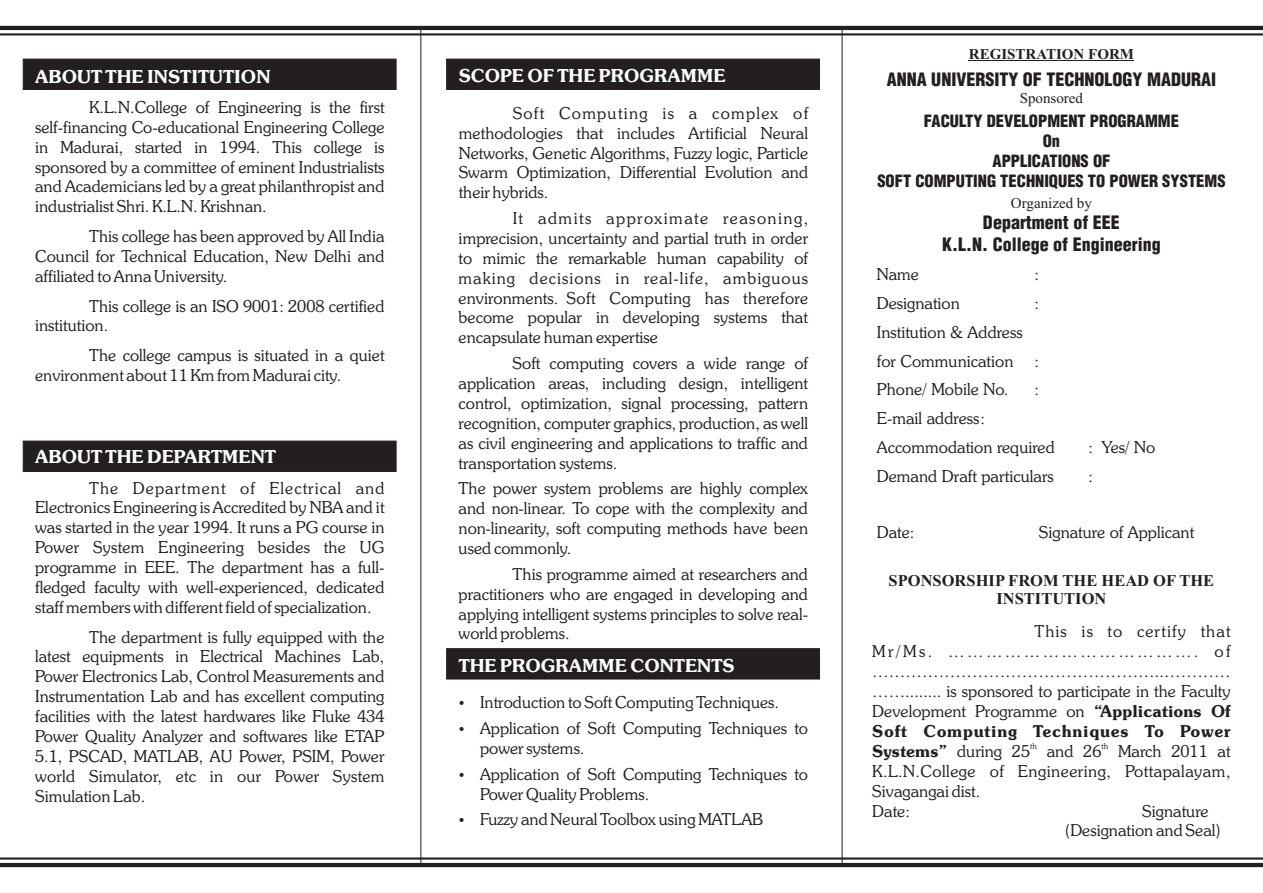
<style>
.page{position:relative;width:1263px;height:893px;background:#fff}
.page>*{position:absolute;margin:0;border:0;box-sizing:border-box;transform-origin:0 0}
.t1{font:600 18px "Souvenir IT Cby BT";color:#fff}
.t2{font:18px/22px "Switzerland Cond Black";color:#231f20;text-align:center}
.t3{font:300 16.5px/19.8px "Souvenir IT Cby BT";color:#231f20;text-align:justify}
.t4{font:16.5px/20.1px "Switzerland Cond Black";color:#231f20;text-align:center}
.t5{font:700 16.5px/18.3px "Times New Roman";color:#231f20;text-align:center}
.t6{font:15px "Times New Roman";color:#231f20}
.t7{font:700 15px "Times New Roman";color:#231f20}
.t8{font:300 8.25px "Souvenir IT Cby BT";color:#231f20}
.s1{font-weight:600}
</style>
<div class="page">
<div style="left:446px;top:648px;width:374px;height:31px;background:#231f20"></div>
<div style="left:446px;top:59px;width:374px;height:31px;background:#231f20"></div>
<div style="left:23px;top:441px;width:373px;height:31px;background:#231f20"></div>
<div style="left:23px;top:59px;width:373px;height:31px;background:#231f20"></div>
<hr style="left:969px;top:61px;width:165px;height:1px;background:#231f20">
<hr style="left:0;top:26px;width:1263px;height:4px;background:#231f20">
<hr style="left:0;top:33px;width:1263px;height:2px;background:#231f20">
<hr style="left:0;top:863px;width:1263px;height:4px;background:#231f20">
<hr style="left:0;top:857px;width:1263px;height:3px;background:#231f20">
<p class="t1" style="left:35px;top:69px;width:237px">ABOUT THE INSTITUTION</p>
<p class="t3" style="left:35px;top:99px;width:351px;text-indent:54px">K.L.N.College of Engineering is the first self-financing Co-educational Engineering College in Madurai, started in 1994. This college is sponsored by a committee of eminent Industrialists and Academicians led by a great philanthropist and industrialist Shri. K.L.N. Krishnan.</p>
<p class="t3" style="left:35px;top:228px;width:351px;text-indent:54px">This college has been approved by All India Council for Technical Education, New Delhi and affiliated to Anna University.</p>
<p class="t3" style="left:35px;top:297px;width:351px;text-indent:54px">This college is an ISO 9001: 2008 certified institution.</p>
<p class="t3" style="left:35px;top:347px;width:351px;text-indent:54px">The college campus is situated in a quiet environment about 11 Km from Madurai city.</p>
<p class="t1" style="left:35px;top:450px;width:242px">ABOUT THE DEPARTMENT</p>
<p class="t3" style="left:35px;top:479px;width:351px;text-indent:54px">The Department of Electrical and Electronics Engineering is Accredited by NBA and it was started in the year 1994. It runs a PG course in Power System Engineering besides the UG programme in EEE. The department has a full&shy;fledged faculty with well-experienced, dedicated staff members with different field of specialization.</p>
<p class="t3" style="left:35px;top:628px;width:351px;text-indent:54px">The department is fully equipped with the latest equipments in Electrical Machines Lab, Power Electronics Lab, Control Measurements and Instrumentation Lab and has excellent computing facilities with the latest hardwares like Fluke 434<br>Power Quality Analyzer and softwares like ETAP 5.1, PSCAD, MATLAB, AU Power, PSIM, Power world Simulator, etc in our Power System Simulation Lab.</p>
<p class="t1" style="left:459px;top:69px;width:269px">SCOPE OF THE PROGRAMME</p>
<p class="t3" style="left:459px;top:105px;width:351px;text-indent:54px">Soft Computing is a complex of methodologies that includes Artificial Neural Networks, Genetic Algorithms, Fuzzy logic, Particle Swarm Optimization, Differential Evolution and their hybrids.</p>
<p class="t3" style="left:459px;top:210px;width:351px;text-indent:54px">It admits approximate reasoning, imprecision, uncertainty and partial truth in order to mimic the remarkable human capability of making decisions in real-life, ambiguous environments. Soft Computing has therefore become popular in developing systems that encapsulate human expertise</p>
<p class="t3" style="left:459px;top:355px;width:351px;text-indent:54px">Soft computing covers a wide range of application areas, including design, intelligent control, optimization, signal processing, pattern recognition, computer graphics, production, as well as civil engineering and applications to traffic and transportation systems.</p>
<p class="t3" style="left:459px;top:480px;width:351px">The power system problems are highly complex and non-linear. To cope with the complexity and non-linearity, soft computing methods have been used commonly.</p>
<p class="t3" style="left:459px;top:566px;width:351px;text-indent:54px">This programme aimed at researchers and practitioners who are engaged in developing and applying intelligent systems principles to solve real&shy;world problems.</p>
<p class="t1" style="left:459px;top:658px;width:278px">THE PROGRAMME CONTENTS</p>
<p class="t3" style="left:480px;top:691px;width:330px;line-height:25.8px">Introduction to Soft Computing Techniques.<br>Application of Soft Computing Techniques to</p>
<p class="t3" style="left:480px;top:737px;width:330px;line-height:25.8px">power systems.<br>Application of Soft Computing Techniques to</p>
<p class="t3" style="left:480px;top:782px;width:285px;line-height:25.8px">Power Quality Problems.<br>Fuzzy and Neural Toolbox using MATLAB</p>
<p class="t7" style="left:969px;top:49px;width:167px">REGISTRATION FORM</p>
<p class="t2" style="left:887px;top:70px;width:331px">ANNA UNIVERSITY OF TECHNOLOGY MADURAI</p>
<p class="t6" style="left:1020px;top:93px;width:65px">Sponsored</p>
<p class="t4" style="left:877px;top:113px;width:350px">FACULTY DEVELOPMENT PROGRAMME<br>On<br>APPLICATIONS OF<br>SOFT COMPUTING TECHNIQUES TO POWER SYSTEMS</p>
<p class="t6" style="left:1011px;top:197px;width:82px">Organized by</p>
<p class="t2" style="left:942px;top:213px;width:220px">Department of EEE<br>K.L.N. College of Engineering</p>
<p class="t3" style="left:877px;top:266px;width:44px">Name</p>
<p class="t3" style="left:1034px;top:266px;width:6px">:</p>
<p class="t3" style="left:877px;top:295px;width:85px">Designation</p>
<p class="t3" style="left:1034px;top:295px;width:6px">:</p>
<p class="t3" style="left:877px;top:319px;width:147px;line-height:28.8px">Institution &amp; Address for Communication</p>
<p class="t3" style="left:1034px;top:352px;width:6px">:</p>
<p class="t3" style="left:877px;top:381px;width:133px">Phone/ Mobile No.</p>
<p class="t3" style="left:1034px;top:381px;width:6px">:</p>
<p class="t3" style="left:877px;top:406px;width:180px;line-height:28.8px">E-mail address:<br>Accommodation required</p>
<p class="t3" style="left:1088px;top:439px;width:68px">: Yes/ No</p>
<p class="t3" style="left:877px;top:468px;width:179px">Demand Draft particulars</p>
<p class="t3" style="left:1088px;top:468px;width:6px">:</p>
<p class="t3" style="left:877px;top:524px;width:39px">Date:</p>
<p class="t3" style="left:1039px;top:524px;width:157px">Signature of Applicant</p>
<p class="t5" style="left:889px;top:573px;width:327px">SPONSORSHIP FROM THE HEAD OF THE<br>INSTITUTION</p>
<p class="t3" style="left:872px;top:623px;width:360px;text-indent:162px">This is to certify that Mr/Ms. …………………………………. of ……………………………………………..………… ……........ is sponsored to participate in the Faculty Development Programme on <span class="s1">“Applications Of Soft Computing Techniques To Power</span></p>
<p class="t8" style="left:1030px;top:742px;width:8px">th</p>
<p class="t8" style="left:1101px;top:742px;width:8px">th</p>
<p class="t3" style="left:872px;top:743px;width:360px;text-align:left"><span class="s1">Systems”</span> during 25 and 26 March 2011 at<br>K.L.N.College of Engineering, Pottapalayam,<br>Sivagangai dist.<br>Date:</p>
<p class="t3" style="left:1065px;top:802px;width:158px;text-indent:77px">Signature (Designation and Seal)</p>
</div>
